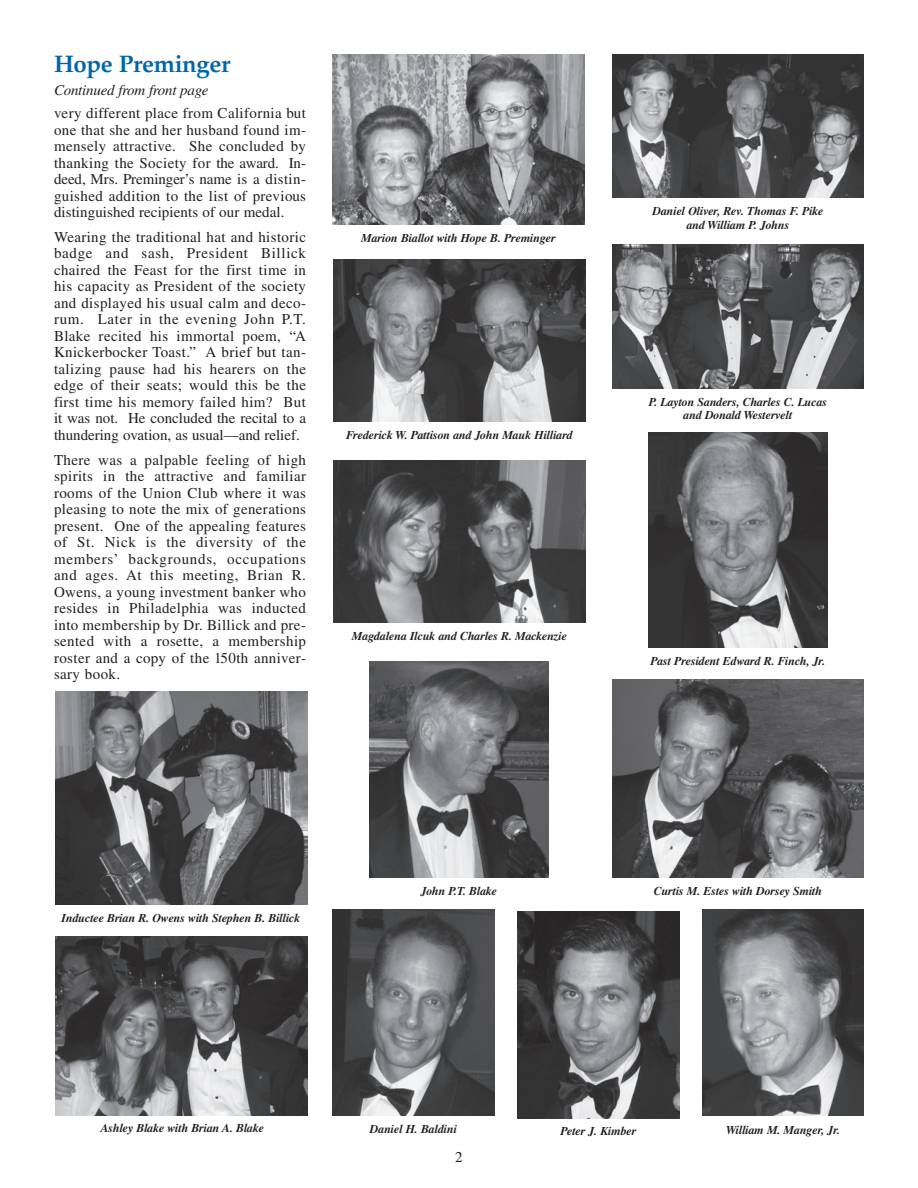
<style>
.page{position:relative;width:918px;height:1188px;background:#fff}
.page>*{position:absolute;margin:0;border:0;box-sizing:border-box;transform-origin:0 0}
.t1{font:700 24px "Palatino";letter-spacing:-.015em;color:#0166ac}
.t2{font:15px/16.5px "Times";letter-spacing:.005em;color:#231f20;text-align:justify}
.t3{font:italic 15px "Times";letter-spacing:-.015em;color:#231f20}
.t4{font:italic 700 12px/13.5px "Times";letter-spacing:-.01em;color:#231f20;text-align:center}
</style>
<div class="page">
<img style="left:55px;top:691px;width:252px;height:213px">
<img style="left:55px;top:936px;width:252px;height:180px">
<img style="left:333px;top:460px;width:252px;height:162px">
<img style="left:612px;top:680px;width:252px;height:198px">
<img style="left:333px;top:909px;width:162px;height:207px">
<img style="left:648px;top:432px;width:180px;height:216px">
<img style="left:333px;top:260px;width:252px;height:162px">
<img style="left:612px;top:244px;width:252px;height:144px">
<img style="left:333px;top:54px;width:252px;height:171px">
<img style="left:612px;top:54px;width:252px;height:144px">
<img style="left:702px;top:909px;width:162px;height:207px">
<img style="left:369px;top:662px;width:180px;height:216px">
<img style="left:518px;top:911px;width:162px;height:207px">
<h1 class="t1" style="left:54px;top:54px;width:178px">Hope Preminger</h1>
<p class="t3" style="left:54px;top:84px;width:156px">Continued from front page</p>
<p class="t2" style="left:54px;top:106px;width:254px">very different place from California but one that she and her husband found im&shy;mensely attractive. She concluded by thanking the Society for the award. In&shy;deed, Mrs. Preminger’s name is a distin&shy;guished addition to the list of previous distinguished recipients of our medal.</p>
<p class="t2" style="left:54px;top:230px;width:254px">Wearing the traditional hat and historic badge and sash, President Billick chaired the Feast for the first time in his capacity as President of the society and displayed his usual calm and deco&shy;rum. Later in the evening John P.T.<br>Blake recited his immortal poem, “A Knickerbocker Toast.” A brief but tan&shy;talizing pause had his hearers on the edge of their seats; would this be the first time his memory failed him? But it was not. He concluded the recital to a thundering ovation, as usual—and relief.</p>
<p class="t2" style="left:54px;top:453px;width:254px">There was a palpable feeling of high spirits in the attractive and familiar rooms of the Union Club where it was pleasing to note the mix of generations present. One of the appealing features of St. Nick is the diversity of the members’ backgrounds, occupations and ages. At this meeting, Brian R.<br>Owens, a young investment banker who resides in Philadelphia was inducted into membership by Dr. Billick and pre&shy;sented with a rosette, a membership roster and a copy of the 150th anniver&shy;sary book.</p>
<p class="t4" style="left:361px;top:232px;width:196px">Marion Biallot with Hope B. Preminger</p>
<p class="t4" style="left:346px;top:429px;width:228px">Frederick W. Pattison and John Mauk Hilliard</p>
<p class="t4" style="left:352px;top:630px;width:217px">Magdalena Ilcuk and Charles R. Mackenzie</p>
<p class="t4" style="left:653px;top:205px;width:172px">Daniel Oliver, Rev. Thomas F. Pike and William P. Johns</p>
<p class="t4" style="left:649px;top:396px;width:180px">P. Layton Sanders, Charles C. Lucas and Donald Westervelt</p>
<p class="t4" style="left:651px;top:655px;width:176px">Past President Edward R. Finch, Jr.</p>
<p class="t4" style="left:62px;top:912px;width:240px">Inductee Brian R. Owens with Stephen B. Billick</p>
<p class="t4" style="left:421px;top:885px;width:78px">John P.T. Blake</p>
<p class="t4" style="left:654px;top:885px;width:170px">Curtis M. Estes with Dorsey Smith</p>
<p class="t4" style="left:101px;top:1122px;width:165px">Ashley Blake with Brian A. Blake</p>
<p class="t4" style="left:370px;top:1123px;width:89px">Daniel H. Baldini</p>
<p class="t2" style="left:455px;top:1150px;width:9px">2</p>
<p class="t4" style="left:561px;top:1126px;width:77px">Peter J. Kimber</p>
<p class="t4" style="left:726px;top:1124px;width:116px">William M. Manger, Jr.</p>
</div>
